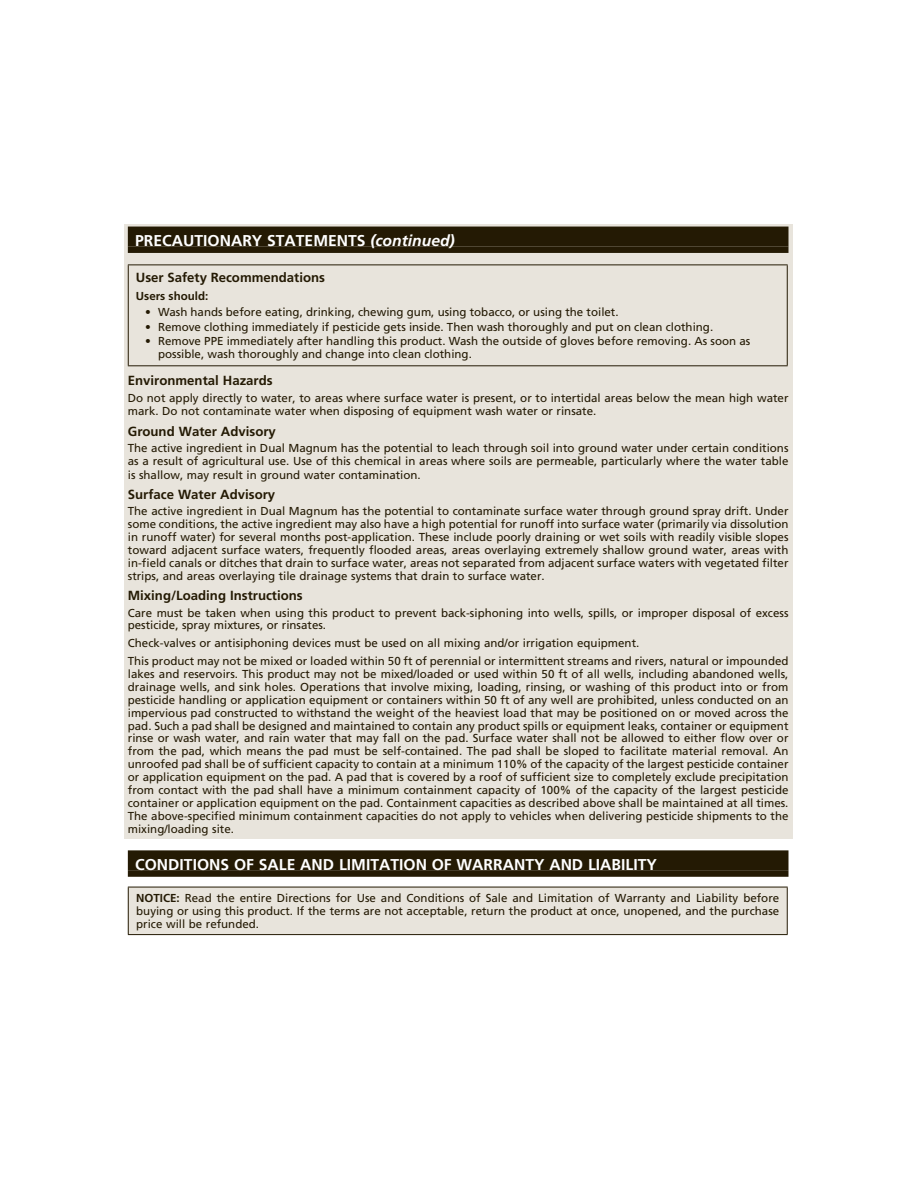
<style>
.page{position:relative;width:918px;height:1188px;background:#fff}
.page>*{position:absolute;margin:0;border:0;box-sizing:border-box;transform-origin:0 0}
.t1{font:700 15.6px "Frutiger LT Std";color:#fff}
.t2{font:700 13.2px "Frutiger LT Std";color:#241a04}
.t3{font:11.55px/12.9px "Frutiger LT Std";color:#241a04}
.t4{font:700 11.55px "Frutiger LT Std";color:#241a04}
.s1{font-style:italic}
.s2{font-weight:700}
</style>
<div class="page">
<div style="left:124px;top:224px;width:669px;height:614px;background:#e8e4dc"></div>
<div style="left:128px;top:227px;width:660px;height:19px;background:#241a04"></div>
<div style="left:128px;top:246px;width:660px;height:7px;background:#241a04"></div>
<div style="left:128px;top:850px;width:660px;height:20px;background:#241a04"></div>
<div style="left:128px;top:870px;width:660px;height:7px;background:#241a04"></div>
<hr style="left:128px;top:264px;width:660px;height:1px;background:#241a04">
<hr style="left:128px;top:265px;width:1px;height:100px;background:#241a04">
<hr style="left:787px;top:265px;width:1px;height:100px;background:#241a04">
<hr style="left:128px;top:365px;width:660px;height:1px;background:#241a04">
<div style="left:128px;top:887px;width:659px;height:48px;background:#e8e4dc"></div>
<hr style="left:128px;top:887px;width:660px;height:1px;background:#241a04">
<hr style="left:128px;top:887px;width:1px;height:47px;background:#241a04">
<hr style="left:787px;top:887px;width:1px;height:47px;background:#241a04">
<hr style="left:128px;top:934px;width:660px;height:1px;background:#241a04">
<h1 class="t1" style="left:135px;top:235px;width:321px">PRECAUTIONARY STATEMENTS <span class="s1">(continued)</span></h1>
<p class="t2" style="left:136px;top:272px;width:191px">User Safety Recommendations</p>
<p class="t4" style="left:136px;top:291px;width:74px">Users should:</p>
<p class="t3" style="left:145px;top:307px;width:475px">• Wash hands before eating, drinking, chewing gum, using tobacco, or using the toilet.</p>
<p class="t3" style="left:145px;top:321px;width:570px">• Remove clothing immediately if pesticide gets inside. Then wash thoroughly and put on clean clothing.</p>
<p class="t3" style="left:158px;top:336px;width:594px;text-indent:-13px">• Remove PPE immediately after handling this product. Wash the outside of gloves before removing. As soon as possible, wash thoroughly and change into clean clothing.</p>
<p class="t2" style="left:128px;top:375px;width:146px">Environmental Hazards</p>
<p class="t3" style="left:128px;top:392px;width:662px">Do not apply directly to water, to areas where surface water is present, or to intertidal areas below the mean high water mark. Do not contaminate water when disposing of equipment wash water or rinsate.</p>
<p class="t2" style="left:128px;top:426px;width:150px">Ground Water Advisory</p>
<p class="t3" style="left:128px;top:442px;width:662px;text-align:justify">The active ingredient in Dual Magnum has the potential to leach through soil into ground water under certain conditions as a result of agricultural use. Use of this chemical in areas where soils are permeable, particularly where the water table is shallow, may result in ground water contamination.</p>
<p class="t2" style="left:128px;top:489px;width:149px">Surface Water Advisory</p>
<p class="t3" style="left:128px;top:506px;width:662px;text-align:justify">The active ingredient in Dual Magnum has the potential to contaminate surface water through ground spray drift. Under some conditions, the active ingredient may also have a high potential for runoff into surface water (primarily via dissolution in runoff water) for several months post-application. These include poorly draining or wet soils with readily visible slopes toward adjacent surface waters, frequently flooded areas, areas overlaying extremely shallow ground water, areas with in-field canals or ditches that drain to surface water, areas not separated from adjacent surface waters with vegetated filter strips, and areas overlaying tile drainage systems that drain to surface water.</p>
<p class="t2" style="left:128px;top:590px;width:176px">Mixing/Loading Instructions</p>
<p class="t3" style="left:128px;top:607px;width:662px">Care must be taken when using this product to prevent back-siphoning into wells, spills, or improper disposal of excess pesticide, spray mixtures, or rinsates.</p>
<p class="t3" style="left:128px;top:635px;width:662px;line-height:17.9px">Check-valves or antisiphoning devices must be used on all mixing and/or irrigation equipment.<br>This product may not be mixed or loaded within 50 ft of perennial or intermittent streams and rivers, natural or impounded</p>
<p class="t3" style="left:128px;top:669px;width:662px;text-align:justify">lakes and reservoirs. This product may not be mixed/loaded or used within 50 ft of all wells, including abandoned wells, drainage wells, and sink holes. Operations that involve mixing, loading, rinsing, or washing of this product into or from pesticide handling or application equipment or containers within 50 ft of any well are prohibited, unless conducted on an impervious pad constructed to withstand the weight of the heaviest load that may be positioned on or moved across the pad. Such a pad shall be designed and maintained to contain any product spills or equipment leaks, container or equipment rinse or wash water, and rain water that may fall on the pad. Surface water shall not be allowed to either flow over or from the pad, which means the pad must be self-contained. The pad shall be sloped to facilitate material removal. An unroofed pad shall be of sufficient capacity to contain at a minimum 110% of the capacity of the largest pesticide container or application equipment on the pad. A pad that is covered by a roof of sufficient size to completely exclude precipitation from contact with the pad shall have a minimum containment capacity of 100% of the capacity of the largest pesticide container or application equipment on the pad. Containment capacities as described above shall be maintained at all times.<br>The above-specified minimum containment capacities do not apply to vehicles when delivering pesticide shipments to the mixing/loading site.</p>
<h1 class="t1" style="left:135px;top:858px;width:523px">CONDITIONS OF SALE AND LIMITATION OF WARRANTY AND LIABILITY</h1>
<p class="t3" style="left:136px;top:892px;width:645px;text-align:justify"><span class="s2">NOTICE:</span> Read the entire Directions for Use and Conditions of Sale and Limitation of Warranty and Liability before buying or using this product. If the terms are not acceptable, return the product at once, unopened, and the purchase price will be refunded.</p>
</div>
